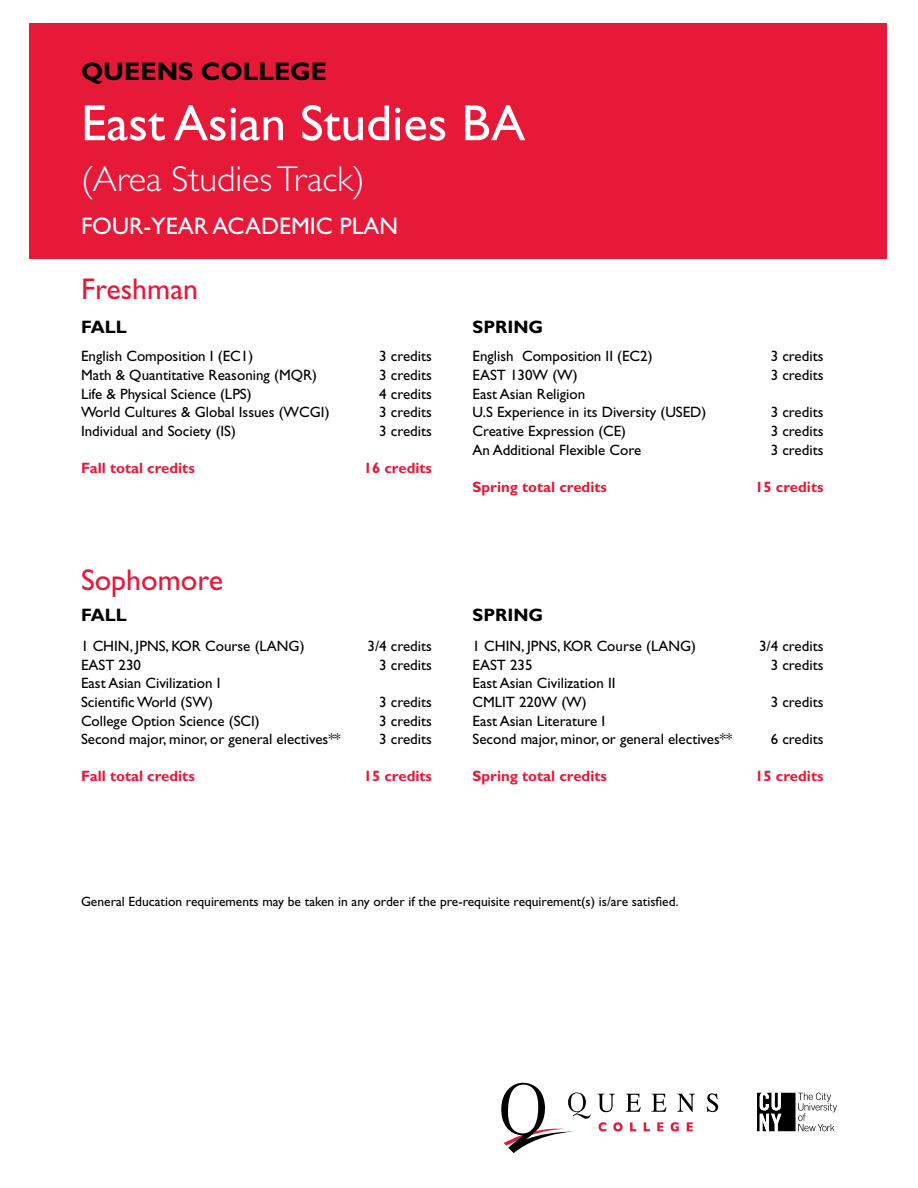
<style>
.page{position:relative;width:918px;height:1188px;background:#fff}
.page>*{position:absolute;margin:0;border:0;box-sizing:border-box;transform-origin:0 0}
.t1{font:51px "Gill Sans Std";color:#fff}
.t2{font:300 36px "Gill Sans Std";color:#fff}
.t3{font:30px "Gill Sans Std";color:#e71939}
.t4{font:700 25.5px "Gill Sans Std";color:#000}
.t5{font:24px "Gill Sans Std";color:#fff}
.t6{font:700 18px "Gill Sans Std";color:#000}
.t7{font:15px/18.6px "Gill Sans Std";color:#000}
.t8{font:700 15px "Gill Sans Std";color:#e71939}
.t9{font:13.5px "Gill Sans Std";color:#000}
</style>
<div class="page">
<div style="left:29px;top:24px;width:858px;height:235px;background:#e71939"></div>
<svg style="left:599px;top:1122px;width:7px;height:9px"></svg>
<svg style="left:613px;top:1122px;width:10px;height:9px"></svg>
<svg style="left:630px;top:1122px;width:6px;height:9px"></svg>
<svg style="left:644px;top:1122px;width:6px;height:9px"></svg>
<svg style="left:657px;top:1122px;width:6px;height:9px"></svg>
<svg style="left:671px;top:1122px;width:8px;height:9px"></svg>
<svg style="left:687px;top:1122px;width:6px;height:9px"></svg>
<svg style="left:597px;top:1094px;width:18px;height:18px"></svg>
<svg style="left:626px;top:1094px;width:15px;height:18px"></svg>
<svg style="left:652px;top:1094px;width:15px;height:18px"></svg>
<svg style="left:677px;top:1094px;width:18px;height:18px"></svg>
<svg style="left:707px;top:1093px;width:11px;height:19px"></svg>
<svg style="left:501px;top:1083px;width:90px;height:70px"></svg>
<svg style="left:757px;top:1093px;width:80px;height:38px"></svg>
<h3 class="t4" style="left:81px;top:57px;width:248px">QUEENS COLLEGE</h3>
<h1 class="t1" style="left:81px;top:94px;width:446px">East Asian Studies BA</h1>
<h2 class="t2" style="left:81px;top:159px;width:285px">(Area Studies Track)</h2>
<h3 class="t5" style="left:81px;top:212px;width:319px">FOUR-YEAR ACADEMIC PLAN</h3>
<h3 class="t3" style="left:81px;top:272px;width:119px">Freshman</h3>
<p class="t6" style="left:81px;top:316px;width:47px">FALL</p>
<p class="t6" style="left:472px;top:316px;width:72px">SPRING</p>
<p class="t7" style="left:81px;top:347px;width:174px">English Composition I (EC1)</p>
<p class="t7" style="left:379px;top:347px;width:54px">3 credits</p>
<p class="t7" style="left:81px;top:366px;width:238px">Math &amp; Quantitative Reasoning (MQR)</p>
<p class="t7" style="left:379px;top:366px;width:54px">3 credits</p>
<p class="t7" style="left:81px;top:384px;width:172px">Life &amp; Physical Science (LPS)</p>
<p class="t7" style="left:379px;top:384px;width:54px">4 credits</p>
<p class="t7" style="left:81px;top:403px;width:250px">World Cultures &amp; Global Issues (WCGI)</p>
<p class="t7" style="left:379px;top:403px;width:54px">3 credits</p>
<p class="t7" style="left:81px;top:422px;width:157px">Individual and Society (IS)</p>
<p class="t7" style="left:379px;top:422px;width:54px">3 credits</p>
<p class="t8" style="left:81px;top:459px;width:115px">Fall total credits</p>
<p class="t8" style="left:364px;top:459px;width:70px">16 credits</p>
<p class="t7" style="left:472px;top:347px;width:182px">English Composition II (EC2)</p>
<p class="t7" style="left:771px;top:347px;width:54px">3 credits</p>
<p class="t7" style="left:473px;top:366px;width:107px">EAST 130W (W)</p>
<p class="t7" style="left:771px;top:366px;width:54px">3 credits</p>
<p class="t7" style="left:473px;top:384px;width:235px">East Asian Religion<br>U.S Experience in its Diversity (USED)</p>
<p class="t7" style="left:771px;top:403px;width:54px">3 credits</p>
<p class="t7" style="left:473px;top:422px;width:155px">Creative Expression (CE)</p>
<p class="t7" style="left:771px;top:422px;width:54px">3 credits</p>
<p class="t7" style="left:473px;top:440px;width:170px">An Additional Flexible Core</p>
<p class="t7" style="left:771px;top:440px;width:54px">3 credits</p>
<p class="t8" style="left:473px;top:478px;width:136px">Spring total credits</p>
<p class="t8" style="left:755px;top:478px;width:70px">15 credits</p>
<h3 class="t3" style="left:81px;top:563px;width:144px">Sophomore</h3>
<p class="t6" style="left:81px;top:604px;width:47px">FALL</p>
<p class="t6" style="left:472px;top:604px;width:72px">SPRING</p>
<p class="t7" style="left:81px;top:637px;width:225px">1 CHIN, JPNS, KOR Course (LANG)</p>
<p class="t7" style="left:368px;top:637px;width:66px">3/4 credits</p>
<p class="t7" style="left:81px;top:655px;width:62px">EAST 230</p>
<p class="t7" style="left:379px;top:655px;width:54px">3 credits</p>
<p class="t7" style="left:81px;top:674px;width:141px">East Asian Civilization I<br>Scientific World (SW)</p>
<p class="t7" style="left:379px;top:693px;width:54px">3 credits</p>
<p class="t7" style="left:81px;top:711px;width:180px">College Option Science (SCI)</p>
<p class="t7" style="left:379px;top:711px;width:54px">3 credits</p>
<p class="t7" style="left:81px;top:730px;width:261px">Second major, minor, or general electives**</p>
<p class="t7" style="left:379px;top:730px;width:54px">3 credits</p>
<p class="t8" style="left:81px;top:768px;width:115px">Fall total credits</p>
<p class="t8" style="left:364px;top:768px;width:70px">15 credits</p>
<p class="t7" style="left:473px;top:637px;width:225px">1 CHIN, JPNS, KOR Course (LANG)</p>
<p class="t7" style="left:759px;top:637px;width:66px">3/4 credits</p>
<p class="t7" style="left:473px;top:655px;width:62px">EAST 235</p>
<p class="t7" style="left:771px;top:655px;width:54px">3 credits</p>
<p class="t7" style="left:473px;top:674px;width:145px">East Asian Civilization II<br>CMLIT 220W (W)</p>
<p class="t7" style="left:771px;top:693px;width:54px">3 credits</p>
<p class="t7" style="left:473px;top:711px;width:261px">East Asian Literature I<br>Second major, minor, or general electives**</p>
<p class="t7" style="left:771px;top:730px;width:54px">6 credits</p>
<p class="t8" style="left:473px;top:768px;width:136px">Spring total credits</p>
<p class="t8" style="left:755px;top:768px;width:70px">15 credits</p>
<p class="t9" style="left:81px;top:893px;width:599px">General Education requirements may be taken in any order if the pre-requisite requirement(s) is/are satisfied.</p>
</div>
